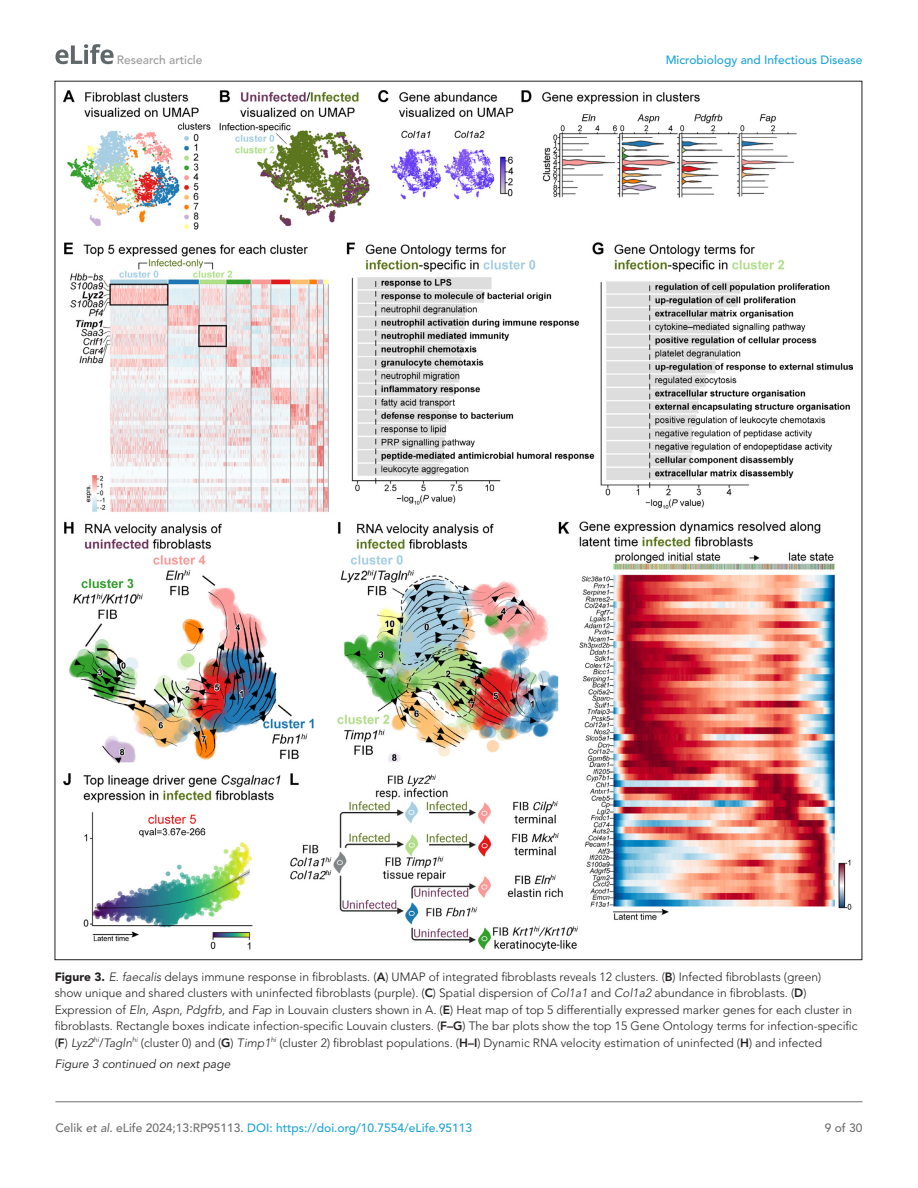
<style>
.page{position:relative;width:918px;height:1188px;background:#fff}
.page>*{position:absolute;margin:0;border:0;box-sizing:border-box;transform-origin:0 0}
.t1{font:300 12px/16.5px "Avenir LT Std";color:#231f20}
.t2{font:500 12px "Avenir LT Std";color:#1ea4d7}
.t3{font:italic 12px "Avenir LT Std";color:#231f20}
.t4{font:500 12px "Avenir LT Std";color:#9a9a9a}
.t5{font:500 12px "Avenir LT Std";color:#6e6e70}
.s1{font-weight:900}
.s2{font-style:italic}
.s3{font-weight:800}
.s4{color:#6e6e70}
.s5{font-style:italic;color:#6e6e70}
</style>
<div class="page">
<svg style="left:55px;top:44px;width:59px;height:20px"></svg>
<hr style="left:56px;top:1101px;width:806px;height:1px;background:#6e6e70">
<img style="left:64px;top:90px;width:789px;height:861px">
<p class="t4" style="left:117px;top:53px;width:87px">Research article</p>
<p class="t2" style="left:666px;top:53px;width:198px">Microbiology and Infectious Disease</p>
<p class="t1" style="left:55px;top:969px;width:804px"><span class="s1">Figure 3.</span> <span class="s2">E</span>. <span class="s2">faecalis</span> delays immune response in fibroblasts. (<span class="s3">A</span>) UMAP of integrated fibroblasts reveals 12 clusters. (<span class="s3">B</span>) Infected fibroblasts (green)<br>show unique and shared clusters with uninfected fibroblasts (purple). (<span class="s3">C</span>) Spatial dispersion of <span class="s2">Col1a1</span> and <span class="s2">Col1a2</span> abundance in fibroblasts. (<span class="s3">D</span>)<br>Expression of <span class="s2">Eln</span>, <span class="s2">Aspn</span>, <span class="s2">Pdgfrb,</span> and <span class="s2">Fap</span> in Louvain clusters shown in A. (<span class="s3">E</span>) Heat map of top 5 differentially expressed marker genes for each cluster in fibroblasts. Rectangle boxes indicate infection-specific Louvain clusters. (<span class="s3">F–G</span>) The bar plots show the top 15 Gene Ontology terms for infection-specific (<span class="s3">F</span>) <span class="s2">Lyz2</span><sup>hi</sup>/<span class="s2">Tagln</span><sup>hi</sup> (cluster 0) and (<span class="s3">G</span>) <span class="s2">Timp1</span><sup>hi</sup> (cluster 2) fibroblast populations. (<span class="s3">H–I</span>) Dynamic RNA velocity estimation of uninfected (<span class="s3">H</span>) and infected</p>
<p class="t3" style="left:55px;top:1057px;width:177px">Figure 3 continued on next page</p>
<p class="t2" style="left:56px;top:1121px;width:418px"><span class="s4">Celik</span> <span class="s5">et al</span><span class="s4">. eLife 2024;13:RP95113.</span> DOI: https://doi.org/10.7554/eLife.95113</p>
<p class="t5" style="left:825px;top:1121px;width:39px">9 of 30</p>
</div>
